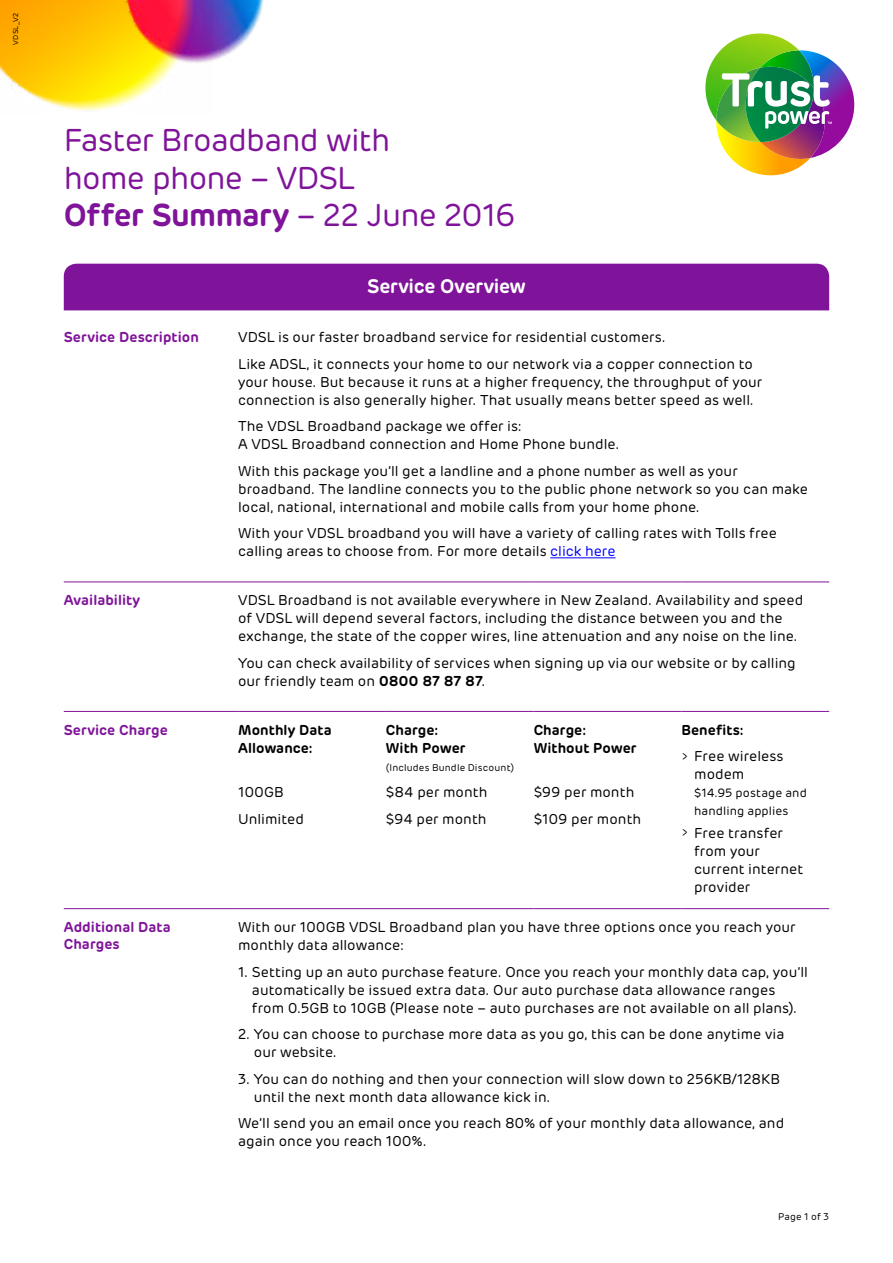
<style>
.page{position:relative;width:893px;height:1263px;background:#fff}
.page>*{position:absolute;margin:0;border:0;box-sizing:border-box;transform-origin:0 0}
.t1{font:31.5px/37.5px "Rubrik";letter-spacing:-.025em;color:#7f1399}
.t2{font:600 19.5px "Rubrik";letter-spacing:-.015em;color:#fff}
.t3{font:14.25px/18px "Rubrik";letter-spacing:.005em;color:#000}
.t4{font:600 14.25px/17.2px "Rubrik";letter-spacing:.005em;color:#7f1399}
.t5{font:600 14.25px/18px "Rubrik";letter-spacing:.005em;color:#000}
.t6{font:12px/18px "Rubrik";letter-spacing:.01em;color:#000}
.t7{font:9.75px "Rubrik";letter-spacing:.02em;color:#000}
.t8{font:7.2px "Rubrik";letter-spacing:.03em;color:#000}
.s1{font-weight:600}
.s2{color:#00f}
.s3{font-size:10.5px}
</style>
<div class="page">
<img style="left:213px;top:0;width:51px;height:60px">
<img style="left:0;top:0;width:213px;height:111px">
<svg style="left:705px;top:33px;width:150px;height:143px"></svg>
<div style="left:64px;top:264px;width:765px;height:46px;background:#7f1399"></div>
<hr style="left:64px;top:581px;width:174px;height:1px;background:#7f1399">
<hr style="left:238px;top:581px;width:148px;height:1px;background:#7f1399">
<hr style="left:386px;top:581px;width:148px;height:1px;background:#7f1399">
<hr style="left:534px;top:581px;width:147px;height:1px;background:#7f1399">
<hr style="left:681px;top:581px;width:148px;height:1px;background:#7f1399">
<hr style="left:64px;top:711px;width:174px;height:1px;background:#7f1399">
<hr style="left:238px;top:711px;width:148px;height:1px;background:#7f1399">
<hr style="left:386px;top:711px;width:148px;height:1px;background:#7f1399">
<hr style="left:534px;top:711px;width:147px;height:1px;background:#7f1399">
<hr style="left:681px;top:711px;width:148px;height:1px;background:#7f1399">
<hr style="left:64px;top:908px;width:174px;height:1px;background:#7f1399">
<hr style="left:238px;top:908px;width:148px;height:1px;background:#7f1399">
<hr style="left:386px;top:908px;width:148px;height:1px;background:#7f1399">
<hr style="left:534px;top:908px;width:147px;height:1px;background:#7f1399">
<hr style="left:681px;top:908px;width:148px;height:1px;background:#7f1399">
<hr style="left:550px;top:557px;width:66px;height:1px;background:#00f">
<p class="t8" style="left:11px;top:45px;width:33px;rotate:-90deg">VDSL_V2</p>
<h1 class="t1" style="left:64px;top:122px;width:453px">Faster Broadband with<br>home phone – VDSL<br><span class="s1">Offer Summary</span> – 22 June 2016</h1>
<h2 class="t2" style="left:367px;top:274px;width:160px">Service Overview</h2>
<p class="t4" style="left:64px;top:329px;width:137px">Service Description</p>
<p class="t3" style="left:238px;top:324px;width:516px;line-height:26.5px">VDSL is our faster broadband service for residential customers.<br>Like ADSL, it connects your home to our network via a copper connection to</p>
<p class="t3" style="left:238px;top:373px;width:526px">your house. But because it runs at a higher frequency, the throughput of your connection is also generally higher. That usually means better speed as well.</p>
<p class="t3" style="left:238px;top:418px;width:383px">The VDSL Broadband package we offer is:<br>A VDSL Broadband connection and Home Phone bundle.</p>
<p class="t3" style="left:238px;top:462px;width:571px">With this package you’ll get a landline and a phone number as well as your broadband. The landline connects you to the public phone network so you can make local, national, international and mobile calls from your home phone.</p>
<p class="t3" style="left:238px;top:525px;width:540px">With your VDSL broadband you will have a variety of calling rates with Tolls free calling areas to choose from. For more details <span class="s2">click here</span></p>
<p class="t4" style="left:64px;top:592px;width:78px">Availability</p>
<p class="t3" style="left:238px;top:592px;width:567px">VDSL Broadband is not available everywhere in New Zealand. Availability and speed of VDSL will depend several factors, including the distance between you and the exchange, the state of the copper wires, line attenuation and any noise on the line.</p>
<p class="t3" style="left:238px;top:654px;width:559px">You can check availability of services when signing up via our website or by calling our friendly team on <span class="s1">0800 87 87 87</span>.</p>
<p class="t4" style="left:64px;top:721px;width:106px">Service Charge</p>
<p class="t5" style="left:238px;top:721px;width:95px">Monthly Data<br>Allowance:</p>
<p class="t3" style="left:238px;top:779px;width:67px;line-height:26.5px">100GB<br>Unlimited</p>
<p class="t3" style="left:681px;top:717px;width:104px;line-height:26.5px"><span class="s1">Benefits:<br></span><span class="s3">&gt;</span> Free wireless</p>
<p class="t3" style="left:694px;top:766px;width:52px">modem</p>
<p class="t6" style="left:694px;top:784px;width:114px">$14.95 postage and handling applies</p>
<p class="t3" style="left:694px;top:824px;width:111px;text-indent:-13px"><span class="s3">&gt;</span> Free transfer from your current internet provider</p>
<p class="t5" style="left:386px;top:721px;width:81px">Charge:<br>With Power</p>
<p class="t7" style="left:386px;top:762px;width:130px">(Includes Bundle Discount)</p>
<p class="t3" style="left:386px;top:779px;width:103px;line-height:26.5px">$84 per month $94 per month</p>
<p class="t5" style="left:534px;top:721px;width:104px">Charge:<br>Without Power</p>
<p class="t3" style="left:534px;top:779px;width:109px;line-height:26.5px">$99 per month $109 per month</p>
<p class="t4" style="left:64px;top:918px;width:108px">Additional Data<br>Charges</p>
<p class="t3" style="left:238px;top:918px;width:559px">With our 100GB VDSL Broadband plan you have three options once you reach your monthly data allowance:</p>
<p class="t3" style="left:252px;top:963px;width:557px;text-indent:-14px">1. Setting up an auto purchase feature. Once you reach your monthly data cap, you’ll automatically be issued extra data. Our auto purchase data allowance ranges from 0.5GB to 10GB (Please note – auto purchases are not available on all plans).</p>
<p class="t3" style="left:254px;top:1025px;width:532px;text-indent:-16px">2. You can choose to purchase more data as you go, this can be done anytime via our website.</p>
<p class="t3" style="left:254px;top:1070px;width:528px;text-indent:-16px">3. You can do nothing and then your connection will slow down to 256KB/128KB until the next month data allowance kick in.</p>
<p class="t3" style="left:238px;top:1114px;width:548px">We’ll send you an email once you reach 80% of your monthly data allowance, and again once you reach 100%.</p>
<p class="t7" style="left:778px;top:1211px;width:53px">Page 1 of 3</p>
</div>
